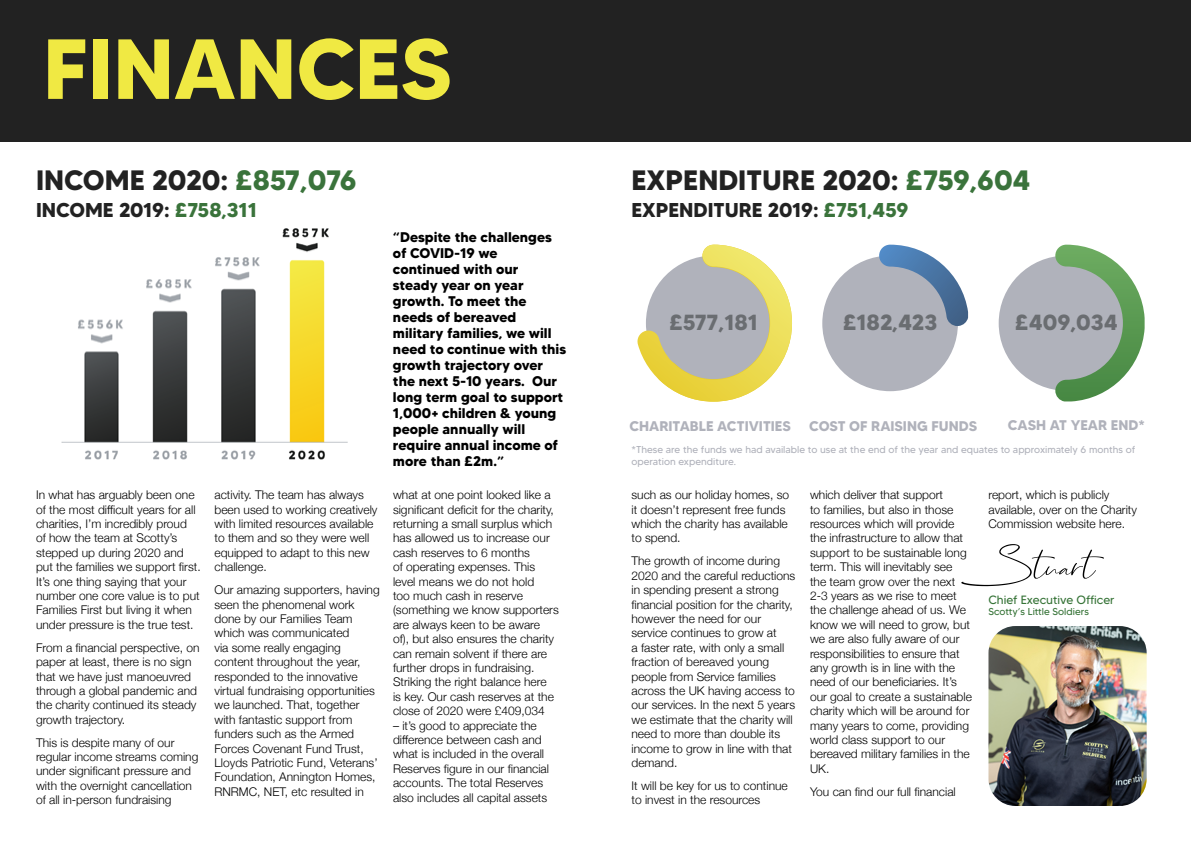
<style>
.page{position:relative;width:1191px;height:842px;background:#fff}
.page>*{position:absolute;margin:0;border:0;box-sizing:border-box;transform-origin:0 0}
.t1{font:700 85px "MADETOMMY";color:#f0e943}
.t2{font:700 28px "MADETOMMY";color:#222}
.t3{font:700 21.9px "MADETOMMY";color:#6a6d71}
.t4{font:700 20px "MADETOMMY";color:#222}
.t5{font:700 14px/16px "MADETOMMY";color:#000}
.t6{font:700 14px "MADETOMMY";color:#b0b2bb}
.t7{font:300 12px/14.4px "Helvetica Neue";color:#000}
.t8{font:12px "MADETOMMY";color:#377438}
.t9{font:10px/12px "MADETOMMY";color:#b0b2bb}
.t10{font:10px "MADETOMMY";color:#377438}
.s1{color:#3a733b}
</style>
<div class="page">
<img style="left:61px;top:228px;width:287px;height:232px">
<div style="left:0;top:0;width:1191px;height:142px;background:#222"></div>
<svg style="left:961px;top:544px;width:143px;height:42px"></svg>
<img style="left:988px;top:626px;width:158px;height:180px">
<svg style="left:637px;top:244px;width:155px;height:158px"></svg>
<div style="left:822px;top:256px;width:136px;height:135px;background:#b0b2bb;border-radius:50%"></div>
<svg style="left:879px;top:245px;width:89px;height:81px"></svg>
<div style="left:998px;top:256px;width:135px;height:135px;background:#b0b2bb;border-radius:50%"></div>
<svg style="left:1055px;top:245px;width:89px;height:156px"></svg>
<h1 class="t1" style="left:43px;top:16px;width:410px">FINANCES</h1>
<h2 class="t2" style="left:36px;top:163px;width:322px">INCOME 2020: <span class="s1">£857,076</span></h2>
<h3 class="t4" style="left:36px;top:198px;width:223px">INCOME 2019: <span class="s1">£758,311</span></h3>
<p class="t7" style="left:36px;top:487px;width:166px">In what has arguably been one of the most difficult years for all charities, I’m incredibly proud<br>of how the team at Scotty’s stepped up during 2020 and put the families we support first.<br>It’s one thing saying that your number one core value is to put<br>Families First but living it when under pressure is the true test.</p>
<p class="t7" style="left:36px;top:639px;width:165px">From a financial perspective, on paper at least, there is no sign that we have just manoeuvred through a global pandemic and the charity continued its steady growth trajectory.</p>
<p class="t7" style="left:36px;top:734px;width:164px">This is despite many of our regular income streams coming under significant pressure and with the overnight cancellation of all in-person fundraising</p>
<p class="t7" style="left:214px;top:487px;width:164px">activity. The team has always been used to working creatively with limited resources available to them and so they were well equipped to adapt to this new challenge.</p>
<p class="t7" style="left:214px;top:582px;width:167px">Our amazing supporters, having seen the phenomenal work done by our Families Team which was communicated<br>via some really engaging content throughout the year, responded to the innovative virtual fundraising opportunities we launched. That, together with fantastic support from funders such as the Armed<br>Forces Covenant Fund Trust,<br>Lloyds Patriotic Fund, Veterans’<br>Foundation, Annington Homes,<br>RNRMC, NET, etc resulted in</p>
<p class="t5" style="left:393px;top:229px;width:175px">“Despite the challenges of COVID-19 we continued with our steady year on year growth. To meet the needs of bereaved military families, we will need to continue with this growth trajectory over the next 5-10 years. Our long term goal to support<br>1,000+ children &amp; young people annually will require annual income of more than £2m.”</p>
<p class="t7" style="left:393px;top:487px;width:167px">what at one point looked like a significant deficit for the charity, returning a small surplus which has allowed us to increase our cash reserves to 6 months<br>of operating expenses. This level means we do not hold<br>too much cash in reserve (something we know supporters are always keen to be aware of), but also ensures the charity can remain solvent if there are further drops in fundraising.<br>Striking the right balance here<br>is key. Our cash reserves at the close of 2020 were £409,034</p>
<p class="t7" style="left:393px;top:717px;width:158px">– it’s good to appreciate the difference between cash and what is included in the overall<br>Reserves figure in our financial accounts. The total Reserves also includes all capital assets</p>
<h2 class="t2" style="left:631px;top:163px;width:400px">EXPENDITURE 2020: <span class="s1">£759,604</span></h2>
<h3 class="t4" style="left:631px;top:198px;width:278px">EXPENDITURE 2019: <span class="s1">£751,459</span></h3>
<h3 class="t3" style="left:669px;top:308px;width:90px">£577,181</h3>
<h3 class="t3" style="left:843px;top:309px;width:96px">£182,423</h3>
<h3 class="t3" style="left:1015px;top:308px;width:104px">£409,034</h3>
<p class="t6" style="left:629px;top:417px;width:163px">CHARITABLE ACTIVITIES</p>
<p class="t6" style="left:809px;top:417px;width:169px">COST OF RAISING FUNDS</p>
<p class="t6" style="left:1007px;top:416px;width:139px">CASH AT YEAR END*</p>
<p class="t9" style="left:631px;top:443px;width:505px">*These are the funds we had available to use at the end of the year and equates to approximately 6 months of operation expenditure.</p>
<p class="t7" style="left:631px;top:487px;width:159px">such as our holiday homes, so it doesn’t represent free funds which the charity has available to spend.</p>
<p class="t7" style="left:631px;top:553px;width:165px">The growth of income during<br>2020 and the careful reductions in spending present a strong financial position for the charity, however the need for our service continues to grow at<br>a faster rate, with only a small fraction of bereaved young people from Service families across the UK having access to our services. In the next 5 years we estimate that the charity will need to more than double its income to grow in line with that demand.</p>
<p class="t7" style="left:631px;top:777px;width:158px">It will be key for us to continue to invest in the resources</p>
<p class="t7" style="left:810px;top:487px;width:163px">which deliver that support<br>to families, but also in those resources which will provide the infrastructure to allow that support to be sustainable long term. This will inevitably see<br>the team grow over the next<br>2-3 years as we rise to meet the challenge ahead of us. We know we will need to grow, but we are also fully aware of our responsibilities to ensure that any growth is in line with the need of our beneficiaries. It’s our goal to create a sustainable charity which will be around for many years to come, providing world class support to our bereaved military families in the<br>UK.</p>
<p class="t7" style="left:810px;top:783px;width:147px">You can find our full financial</p>
<p class="t7" style="left:988px;top:487px;width:150px">report, which is publicly available, over on the Charity<br>Commission website here.</p>
<p class="t8" style="left:988px;top:593px;width:128px">Chief Executive Officer</p>
<p class="t10" style="left:988px;top:606px;width:102px">Scotty’s Little Soldiers</p>
</div>
